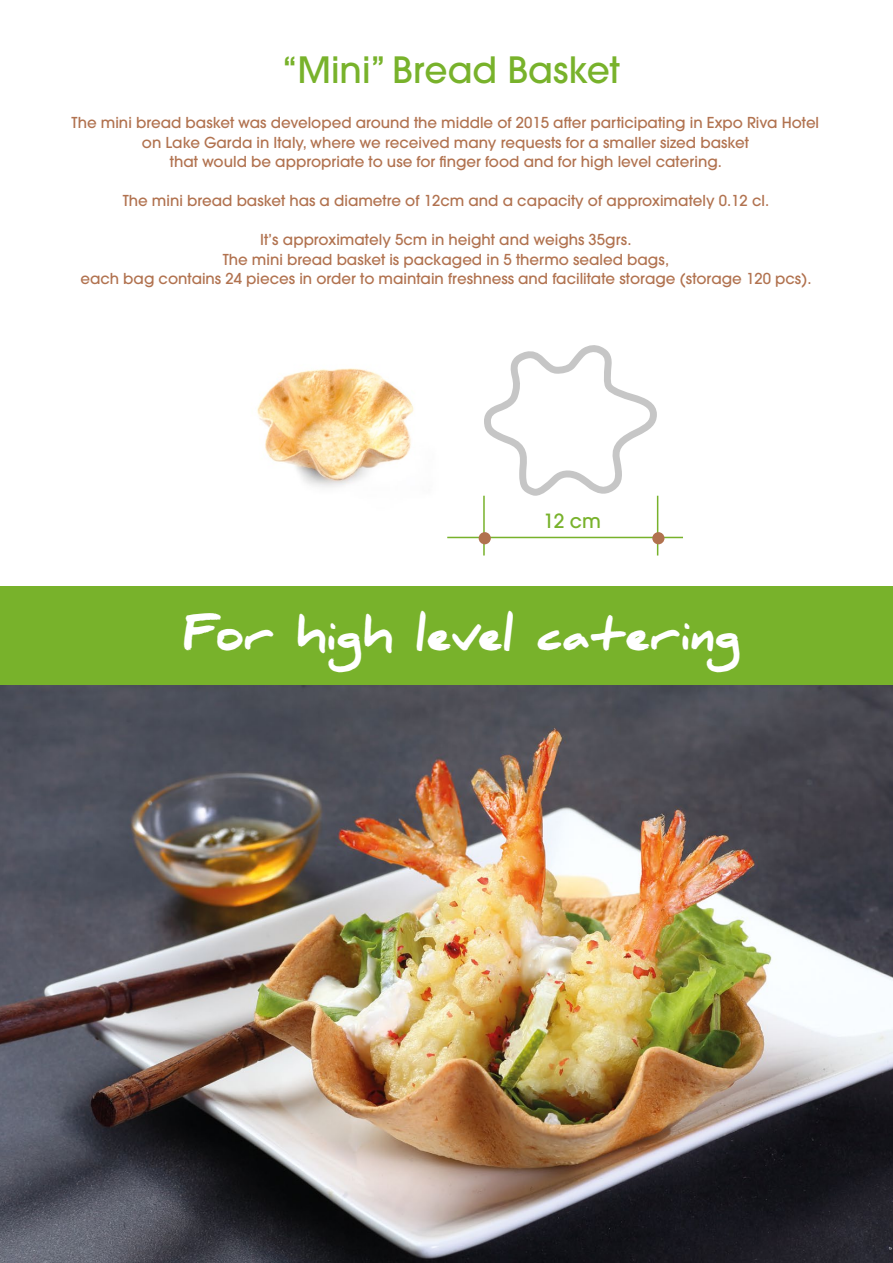
<style>
.page{position:relative;width:893px;height:1263px;background:#fff}
.page>*{position:absolute;margin:0;border:0;box-sizing:border-box;transform-origin:0 0}
.t1{font:900 42.75px "Daniel";color:#fff}
.t2{font:500 36px "Avant Garde";color:#78b22b}
.t3{font:500 19.5px "Avant Garde";color:#78b22b}
.t4{font:500 15px/19.5px "Avant Garde";color:#b1724f;text-align:center}
</style>
<div class="page">
<img style="left:0;top:680px;width:1px;height:583px">
<div style="left:0;top:586px;width:893px;height:99px;background:#78b22b"></div>
<svg style="left:484px;top:345px;width:173px;height:152px"></svg>
<hr style="left:447px;top:537px;width:236px;height:1px;background:#78b22b">
<hr style="left:657px;top:496px;width:1px;height:59px;background:#78b22b">
<hr style="left:483px;top:496px;width:2px;height:59px;background:#78b22b">
<div style="left:479px;top:532px;width:12px;height:12px;background:#b1724f;border-radius:50%"></div>
<div style="left:652px;top:532px;width:12px;height:12px;background:#b1724f;border-radius:50%"></div>
<img style="left:257px;top:368px;width:157px;height:119px">
<img style="left:1px;top:685px;width:892px;height:578px">
<h2 class="t2" style="left:282px;top:47px;width:339px">“Mini” Bread Basket</h2>
<p class="t4" style="left:72px;top:113px;width:749px">The mini bread basket was developed around the middle of 2015 after participating in Expo Riva Hotel on Lake Garda in Italy, where we received many requests for a smaller sized basket<br>that would be appropriate to use for finger food and for high level catering.</p>
<p class="t4" style="left:123px;top:191px;width:648px">The mini bread basket has a diametre of 12cm and a capacity of approximately 0.12 cl.</p>
<p class="t4" style="left:80px;top:230px;width:733px">It’s approximately 5cm in height and weighs 35grs.<br>The mini bread basket is packaged in 5 thermo sealed bags,<br>each bag contains 24 pieces in order to maintain freshness and facilitate storage (storage 120 pcs).</p>
<h3 class="t3" style="left:543px;top:509px;width:60px">12 cm</h3>
<h1 class="t1" style="left:183px;top:610px;width:559px">For high level catering</h1>
</div>
